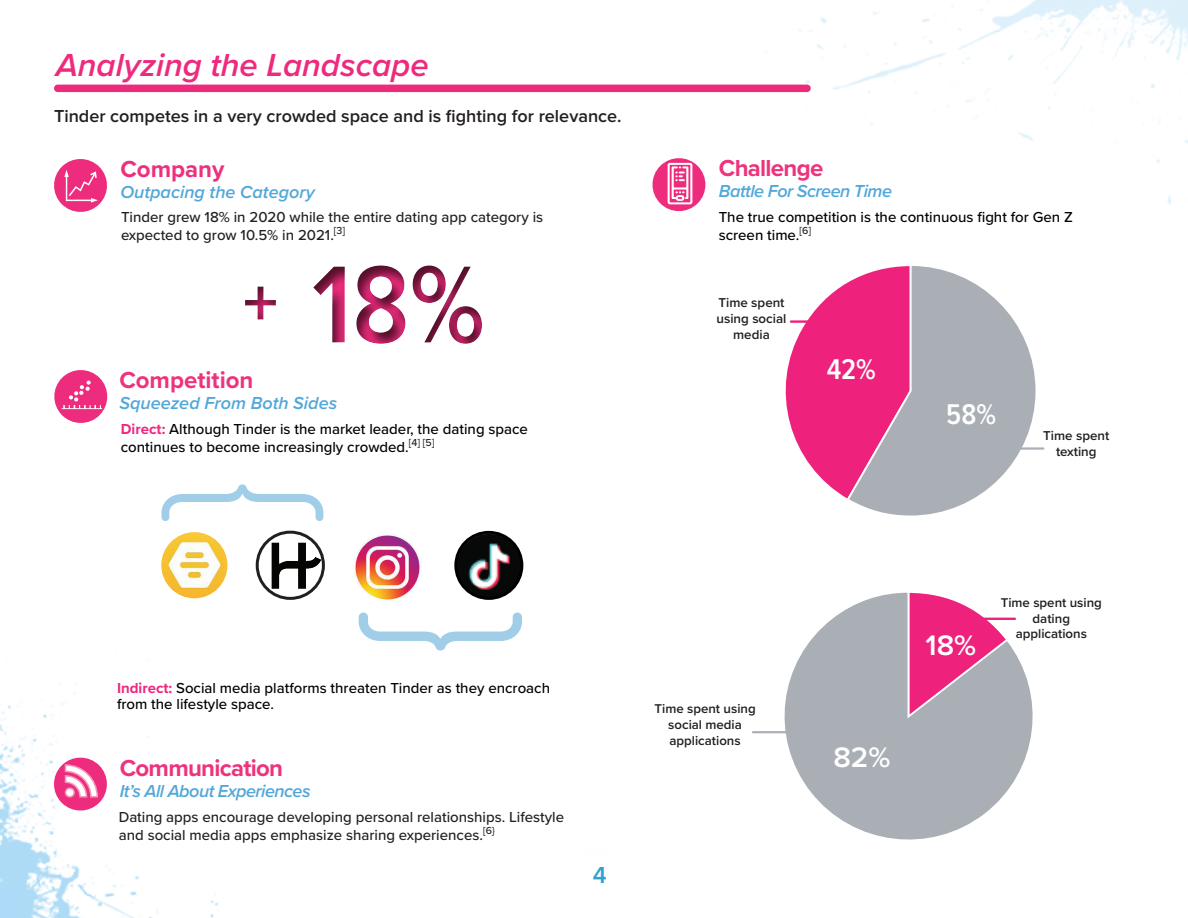
<style>
.page{position:relative;width:1188px;height:918px;background:#fff}
.page>*{position:absolute;margin:0;border:0;box-sizing:border-box;transform-origin:0 0}
.t1{font:italic 600 33px "Proxima Nova";color:#ee2a7d}
.t2{font:600 29.55px "Proxima Nova Cond";color:#fff}
.t3{font:600 29.25px "Proxima Nova";color:#fff}
.t4{font:700 24px "Proxima Nova";letter-spacing:-.03em;color:#ee337d}
.t5{font:700 24px "Proxima Nova";color:#ee337d}
.t6{font:700 24px "Proxima Nova";color:#ee2f7c}
.t7{font:600 24px "Proxima Nova";color:#32a0d1}
.t8{font:600 18px "Proxima Nova";color:#231f20}
.t9{font:italic 600 18px "Proxima Nova";letter-spacing:-.03em;color:#52a7da}
.t10{font:italic 600 18px "Proxima Nova";color:#52a7da}
.t11{font:500 15px/18px "Proxima Nova";color:#000}
.t12{font:500 15px/18px "Proxima Nova";color:#231f20}
.t13{font:600 13.35px/16px "Proxima Nova";color:#231f20;text-align:center}
.t14{font:600 13.2px/15.8px "Proxima Nova";color:#231f20;text-align:center}
.s1{font-weight:700;color:#ee287d}
</style>
<div class="page">
<img style="left:0;top:0;width:1188px;height:918px">
<div style="left:54px;top:85px;width:757px;height:7px;background:#ee2a7d;border-radius:4px"></div>
<div style="left:310px;top:265px;width:173px;height:81px;background:#231f20;opacity:.75"></div>
<div style="left:243px;top:285px;width:33px;height:35px;background:#231f20;opacity:.75"></div>
<svg style="left:51px;top:755px;width:59px;height:58px"></svg>
<svg style="left:51px;top:156px;width:59px;height:59px"></svg>
<svg style="left:767px;top:263px;width:78px;height:239px"></svg>
<svg style="left:845px;top:263px;width:193px;height:255px"></svg>
<hr style="left:791px;top:320px;width:36px;height:3px;background:#ee227d">
<hr style="left:988px;top:447px;width:55px;height:3px;background:#a9afb5">
<svg style="left:765px;top:590px;width:284px;height:268px"></svg>
<svg style="left:906px;top:590px;width:104px;height:129px"></svg>
<hr style="left:979px;top:618px;width:36px;height:2px;background:#ee227d">
<hr style="left:753px;top:731px;width:35px;height:2px;background:#a9afb5">
<svg style="left:650px;top:156px;width:58px;height:58px"></svg>
<img style="left:161px;top:532px;width:66px;height:66px;border-radius:33px">
<img style="left:270px;top:540px;width:52px;height:51px">
<div style="left:256px;top:531px;width:69px;height:69px;border:3px solid #231f20;border-radius:50%"></div>
<svg style="left:161px;top:484px;width:162px;height:37px"></svg>
<img style="left:456px;top:534px;width:66px;height:64px">
<div style="left:454px;top:531px;width:69px;height:69px;border:3px solid #000;border-radius:50%"></div>
<svg style="left:358px;top:612px;width:165px;height:39px"></svg>
<img style="left:352px;top:532px;width:71px;height:71px">
<svg style="left:52px;top:367px;width:58px;height:59px"></svg>
<div style="left:575px;top:855px;width:41px;height:27px;background:#fff;border-radius:14px"></div>
<p class="t1" style="left:56px;top:41px;width:374px">Analyzing the Landscape</p>
<p class="t8" style="left:54px;top:108px;width:569px">Tinder competes in a very crowded space and is fighting for relevance.</p>
<p class="t6" style="left:120px;top:151px;width:105px">Company</p>
<p class="t10" style="left:120px;top:178px;width:196px">Outpacing the Category</p>
<p class="t12" style="left:121px;top:207px;width:424px">Tinder grew 18% in 2020 while the entire dating app category is expected to grow 10.5% in 2021.<sup>[3]</sup></p>
<p class="t5" style="left:119px;top:363px;width:136px">Competition</p>
<p class="t10" style="left:119px;top:390px;width:219px">Squeezed From Both Sides</p>
<p class="t11" style="left:121px;top:420px;width:409px"><span class="s1">Direct:</span> Although Tinder is the market leader, the dating space continues to become increasingly crowded.<sup>[4]</sup> <sup>[5]</sup></p>
<p class="t4" style="left:719px;top:151px;width:106px">Challenge</p>
<p class="t9" style="left:719px;top:178px;width:175px">Battle For Screen Time</p>
<p class="t11" style="left:719px;top:207px;width:356px">The true competition is the continuous fight for Gen Z</p>
<p class="t11" style="left:719px;top:225px;width:94px">screen time.<sup>[6]</sup></p>
<p class="t13" style="left:717px;top:294px;width:71px">Time spent using social media</p>
<p class="t2" style="left:827px;top:347px;width:51px">42%</p>
<p class="t2" style="left:946px;top:392px;width:51px">58%</p>
<p class="t13" style="left:1043px;top:428px;width:68px">Time spent texting</p>
<p class="t11" style="left:117px;top:679px;width:435px;line-height:16.5px"><span class="s1">Indirect:</span> Social media platforms threaten Tinder as they encroach from the lifestyle space.</p>
<p class="t4" style="left:120px;top:751px;width:165px">Communication</p>
<p class="t9" style="left:120px;top:778px;width:192px">It’s All About Experiences</p>
<p class="t12" style="left:119px;top:807px;width:447px">Dating apps encourage developing personal relationships. Lifestyle and social media apps emphasize sharing experiences.<sup>[6}</sup></p>
<p class="t7" style="left:593px;top:864px;width:15px">4</p>
<p class="t14" style="left:655px;top:701px;width:103px">Time spent using social media applications</p>
<p class="t3" style="left:926px;top:623px;width:52px">18%</p>
<p class="t14" style="left:1001px;top:594px;width:103px">Time spent using dating applications</p>
<p class="t3" style="left:833px;top:735px;width:58px">82%</p>
</div>
